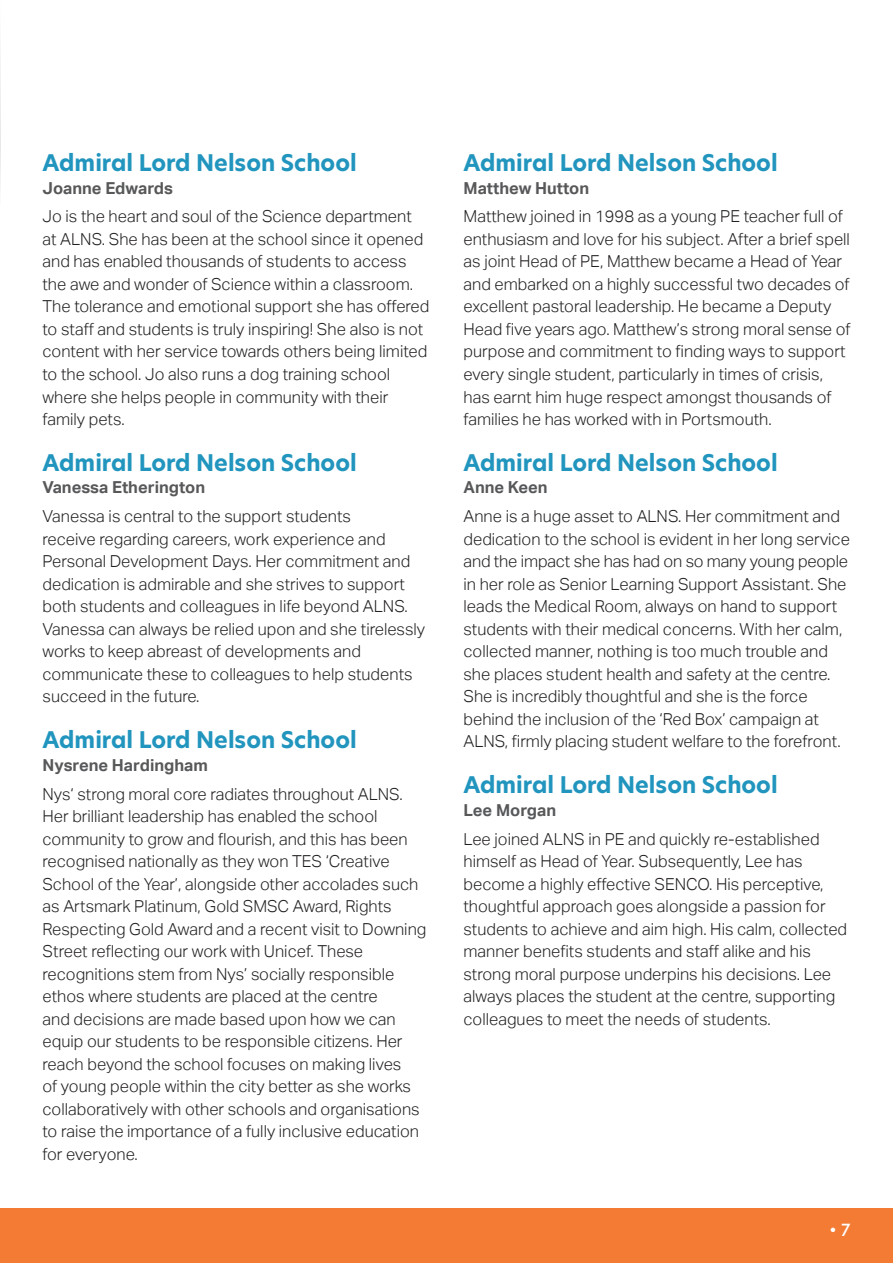
<style>
.page{position:relative;width:893px;height:1263px;background:#fff}
.page>*{position:absolute;margin:0;border:0;box-sizing:border-box;transform-origin:0 0}
.School{font:700 22.5px "Hero New";color:#2195be}
.Body{font:300 16.5px/22.5px "Aktiv Grotesk";color:#231f20}
.School-2{font:700 16.5px "Aktiv Grotesk";color:#57585a}
.t1{font:500 16.5px "Hero New";color:#fff}
</style>
<div class="page">
<div style="left:0;top:1208px;width:893px;height:55px;background:#f37b33"></div>
<svg style="left:0;top:61px;width:1px;height:124px"></svg>
<p class="School" style="left:43px;top:147px;width:316px">Admiral Lord Nelson School</p>
<p class="School-2" style="left:43px;top:178px;width:132px">Joanne Edwards</p>
<p class="Body" style="left:43px;top:206px;width:388px">Jo is the heart and soul of the Science department at ALNS. She has been at the school since it opened and has enabled thousands of students to access the awe and wonder of Science within a classroom.<br>The tolerance and emotional support she has offered to staff and students is truly inspiring! She also is not content with her service towards others being limited to the school. Jo also runs a dog training school where she helps people in community with their family pets.</p>
<p class="School" style="left:43px;top:447px;width:316px">Admiral Lord Nelson School</p>
<p class="School-2" style="left:43px;top:478px;width:164px">Vanessa Etherington</p>
<p class="Body" style="left:43px;top:505px;width:384px">Vanessa is central to the support students<br>receive regarding careers, work experience and Personal Development Days. Her commitment and dedication is admirable and she strives to support both students and colleagues in life beyond ALNS.<br>Vanessa can always be relied upon and she tirelessly works to keep abreast of developments and communicate these to colleagues to help students succeed in the future.</p>
<p class="School" style="left:43px;top:725px;width:316px">Admiral Lord Nelson School</p>
<p class="School-2" style="left:43px;top:755px;width:167px">Nysrene Hardingham</p>
<p class="Body" style="left:43px;top:783px;width:385px">Nys‘ strong moral core radiates throughout ALNS.<br>Her brilliant leadership has enabled the school community to grow and flourish, and this has been recognised nationally as they won TES ‘Creative School of the Year’, alongside other accolades such as Artsmark Platinum, Gold SMSC Award, Rights Respecting Gold Award and a recent visit to Downing Street reflecting our work with Unicef. These recognitions stem from Nys’ socially responsible ethos where students are placed at the centre<br>and decisions are made based upon how we can equip our students to be responsible citizens. Her reach beyond the school focuses on making lives<br>of young people within the city better as she works collaboratively with other schools and organisations to raise the importance of a fully inclusive education for everyone.</p>
<p class="School" style="left:463px;top:147px;width:316px">Admiral Lord Nelson School</p>
<p class="School-2" style="left:463px;top:178px;width:127px">Matthew Hutton</p>
<p class="Body" style="left:463px;top:206px;width:388px">Matthew joined in 1998 as a young PE teacher full of enthusiasm and love for his subject. After a brief spell as joint Head of PE, Matthew became a Head of Year and embarked on a highly successful two decades of excellent pastoral leadership. He became a Deputy Head five years ago. Matthew’s strong moral sense of purpose and commitment to finding ways to support every single student, particularly in times of crisis, has earnt him huge respect amongst thousands of families he has worked with in Portsmouth.</p>
<p class="School" style="left:463px;top:447px;width:316px">Admiral Lord Nelson School</p>
<p class="School-2" style="left:463px;top:478px;width:86px">Anne Keen</p>
<p class="Body" style="left:463px;top:505px;width:388px">Anne is a huge asset to ALNS. Her commitment and dedication to the school is evident in her long service and the impact she has had on so many young people in her role as Senior Learning Support Assistant. She leads the Medical Room, always on hand to support students with their medical concerns. With her calm, collected manner, nothing is too much trouble and she places student health and safety at the centre.<br>She is incredibly thoughtful and she is the force behind the inclusion of the ‘Red Box’ campaign at ALNS, firmly placing student welfare to the forefront.</p>
<p class="School" style="left:463px;top:770px;width:316px">Admiral Lord Nelson School</p>
<p class="School-2" style="left:463px;top:800px;width:94px">Lee Morgan</p>
<p class="Body" style="left:463px;top:828px;width:385px">Lee joined ALNS in PE and quickly re-established himself as Head of Year. Subsequently, Lee has become a highly effective SENCO. His perceptive, thoughtful approach goes alongside a passion for students to achieve and aim high. His calm, collected manner benefits students and staff alike and his strong moral purpose underpins his decisions. Lee always places the student at the centre, supporting colleagues to meet the needs of students.</p>
<p class="t1" style="left:829px;top:1218px;width:22px">• 7</p>
</div>
